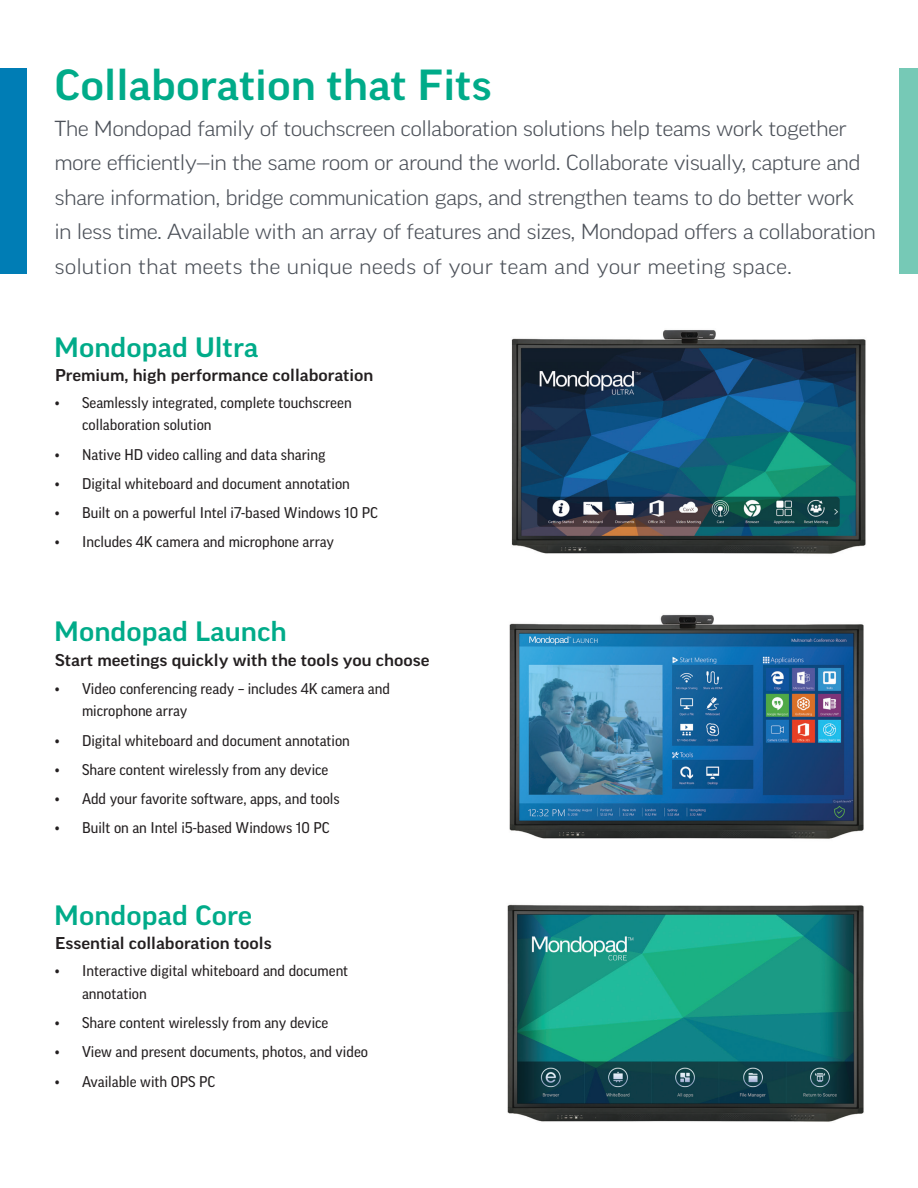
<style>
.page{position:relative;width:918px;height:1188px;background:#fff}
.page>*{position:absolute;margin:0;border:0;box-sizing:border-box;transform-origin:0 0}
.t1{font:500 expanded 42px "Good Pro";color:#00ab89}
.Headline_Body_Copy{font:500 expanded 27px "Good Pro";color:#00ab89}
.t2{font:300 expanded 21px/34.5px "Good Pro";letter-spacing:-.03em;color:#4c5159}
.Headline_Body_Copy-2{font:500 expanded 16.5px "Good Pro";color:#231f20}
.t3{font:15px/22.5px "Good Pro";color:#231f20}
</style>
<div class="page">
<div style="left:0;top:68px;width:26px;height:205px;background:#007db5"></div>
<div style="left:900px;top:68px;width:18px;height:205px;background:#76c9b6"></div>
<img style="left:507px;top:904px;width:357px;height:218px">
<img style="left:509px;top:614px;width:355px;height:225px">
<img style="left:511px;top:330px;width:355px;height:224px">
<p class="t1" style="left:54px;top:61px;width:439px">Collaboration that Fits</p>
<p class="t2" style="left:55px;top:111px;width:823px">The Mondopad family of touchscreen collaboration solutions help teams work together more efficiently—in the same room or around the world. Collaborate visually, capture and share information, bridge communication gaps, and strengthen teams to do better work in less time. Available with an array of features and sizes, Mondopad offers a collaboration solution that meets the unique needs of your team and your meeting space.</p>
<p class="Headline_Body_Copy" style="left:54px;top:332px;width:206px">Mondopad Ultra</p>
<p class="Headline_Body_Copy-2" style="left:55px;top:366px;width:320px">Premium, high performance collaboration</p>
<p class="t3" style="left:82px;top:391px;width:271px;text-indent:-27px">• Seamlessly integrated, complete touchscreen collaboration solution</p>
<p class="t3" style="left:55px;top:443px;width:272px">• Native HD video calling and data sharing</p>
<p class="t3" style="left:55px;top:472px;width:296px">• Digital whiteboard and document annotation</p>
<p class="t3" style="left:55px;top:501px;width:325px">• Built on a powerful Intel i7-based Windows 10 PC</p>
<p class="t3" style="left:55px;top:531px;width:281px">• Includes 4K camera and microphone array</p>
<p class="Headline_Body_Copy" style="left:54px;top:616px;width:234px">Mondopad Launch</p>
<p class="Headline_Body_Copy-2" style="left:55px;top:650px;width:376px">Start meetings quickly with the tools you choose</p>
<p class="t3" style="left:82px;top:677px;width:310px;text-indent:-27px">• Video conferencing ready – includes 4K camera and microphone array</p>
<p class="t3" style="left:55px;top:729px;width:296px">• Digital whiteboard and document annotation</p>
<p class="t3" style="left:55px;top:758px;width:275px">• Share content wirelessly from any device</p>
<p class="t3" style="left:55px;top:788px;width:286px">• Add your favorite software, apps, and tools</p>
<p class="t3" style="left:55px;top:817px;width:276px">• Built on an Intel i5-based Windows 10 PC</p>
<p class="Headline_Body_Copy" style="left:54px;top:900px;width:199px">Mondopad Core</p>
<p class="Headline_Body_Copy-2" style="left:55px;top:934px;width:218px">Essential collaboration tools</p>
<p class="t3" style="left:82px;top:960px;width:268px;text-indent:-27px">• Interactive digital whiteboard and document annotation</p>
<p class="t3" style="left:55px;top:1011px;width:275px">• Share content wirelessly from any device</p>
<p class="t3" style="left:55px;top:1041px;width:315px">• View and present documents, photos, and video</p>
<p class="t3" style="left:55px;top:1070px;width:162px">• Available with OPS PC</p>
</div>
